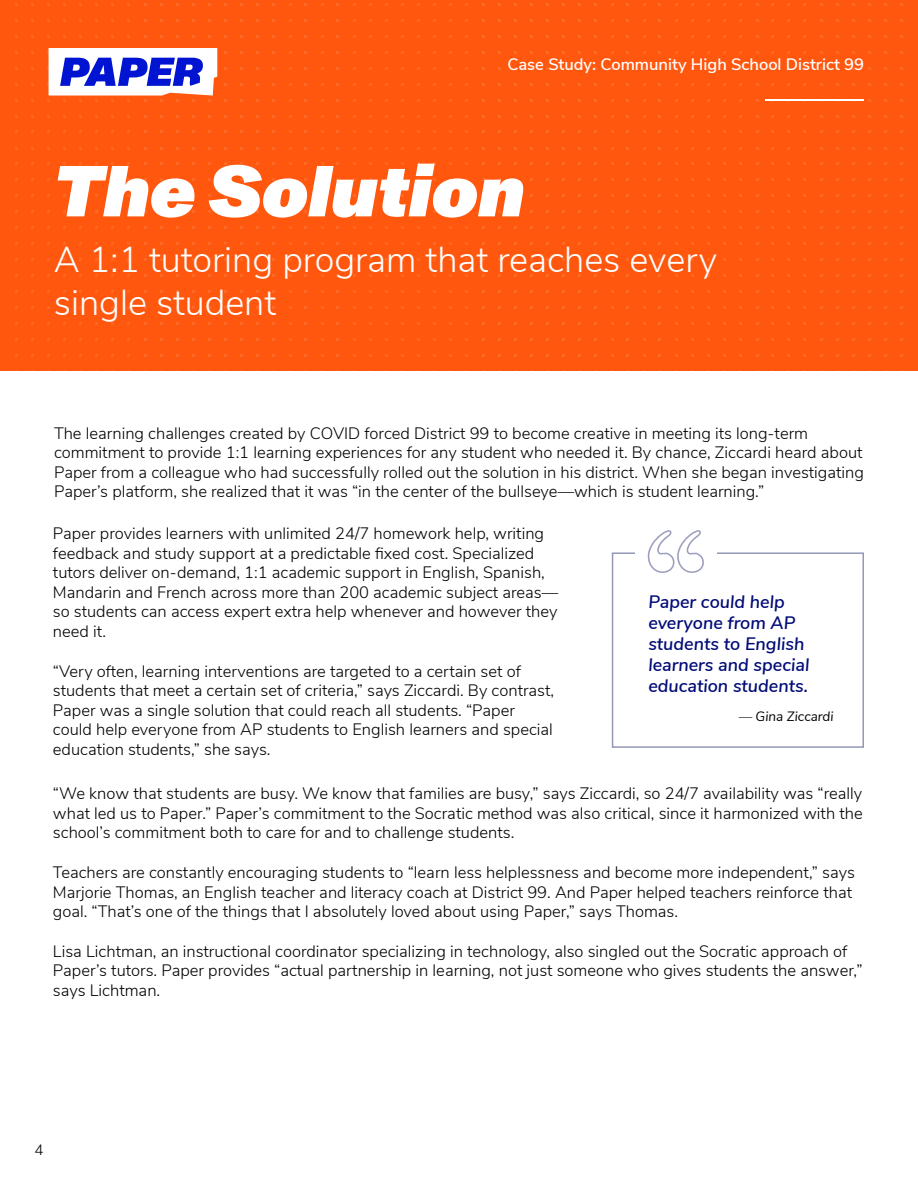
<style>
.page{position:relative;width:918px;height:1188px;background:#fff}
.page>*{position:absolute;margin:0;border:0;box-sizing:border-box;transform-origin:0 0}
.t1{font:italic 900 72px "Monument Grotesk";color:#fff}
.t2{font:300 36px/43.2px "Nunito Sans";color:#fff}
.t3{font:italic 600 18px/21px "Nunito Sans";color:#000b76}
.Body_Text{font:300 16.5px/19.5px "Nunito Sans";color:#000}
.t4{font:600 16.5px "Nunito Sans";color:#fff}
.t5{font:300 15px "Nunito Sans";color:#000}
.t6{font:italic 13.5px "Nunito Sans";color:#000001}
.s1{font-weight:200}
</style>
<div class="page">
<div style="left:0;top:0;width:918px;height:370px;background:#ff570d"></div>
<div style="left:612px;top:552px;width:252px;height:196px;border:2px solid #9297b6"></div>
<div style="left:635px;top:543px;width:82px;height:22px;background:#fff"></div>
<svg style="left:648px;top:530px;width:56px;height:43px"></svg>
<hr style="left:765px;top:100px;width:99px;height:1px;background:#fff">
<svg style="left:47px;top:48px;width:170px;height:53px"></svg>
<svg style="left:111px;top:51px;width:36px;height:35px"></svg>
<svg style="left:147px;top:51px;width:56px;height:35px;background:#6874e3"></svg>
<p class="t4" style="left:507px;top:52px;width:358px">Case Study: Community High School District 99</p>
<p class="t1" style="left:54px;top:135px;width:473px">The Solution</p>
<p class="t2" style="left:54px;top:236px;width:665px">A 1:1 tutoring program that reaches every single student</p>
<p class="Body_Text" style="left:54px;top:422px;width:812px">The learning challenges created by COVID forced District 99 to become creative in meeting its long-term commitment to provide 1:1 learning experiences for any student who needed it. By chance, Ziccardi heard about Paper from a colleague who had successfully rolled out the solution in his district. When she began investigating Paper’s platform, she realized that it was “in the center of the bullseye—which is student learning.”</p>
<p class="Body_Text" style="left:53px;top:523px;width:507px">Paper provides learners with unlimited 24/7 homework help, writing feedback and study support at a predictable fixed cost. Specialized tutors deliver on-demand, 1:1 academic support in English, Spanish, Mandarin and French across more than 200 academic subject areas— so students can access expert extra help whenever and however they need it.</p>
<p class="Body_Text" style="left:53px;top:660px;width:503px">“Very often, learning interventions are targeted to a certain set of students that meet a certain set of criteria,” says Ziccardi. By contrast, Paper was a single solution that could reach all students. “Paper could help everyone from AP students to English learners and special education students,” she says.</p>
<p class="t3" style="left:648px;top:590px;width:163px">Paper could help everyone from AP students to English learners and special education students.</p>
<p class="t6" style="left:739px;top:707px;width:96px"><span class="s1">—</span> Gina Ziccardi</p>
<p class="Body_Text" style="left:53px;top:783px;width:811px;text-align:justify">“We know that students are busy. We know that families are busy,” says Ziccardi, so 24/7 availability was “really what led us to Paper.” Paper’s commitment to the Socratic method was also critical, since it harmonized with the school’s commitment both to care for and to challenge students.</p>
<p class="Body_Text" style="left:53px;top:862px;width:804px">Teachers are constantly encouraging students to “learn less helplessness and become more independent,” says<br>Marjorie Thomas, an English teacher and literacy coach at District 99. And Paper helped teachers reinforce that goal. “That’s one of the things that I absolutely loved about using Paper,” says Thomas.</p>
<p class="Body_Text" style="left:53px;top:940px;width:811px">Lisa Lichtman, an instructional coordinator specializing in technology, also singled out the Socratic approach of<br>Paper’s tutors. Paper provides “actual partnership in learning, not just someone who gives students the answer,” says Lichtman.</p>
<p class="t5" style="left:34px;top:1139px;width:10px">4</p>
</div>
